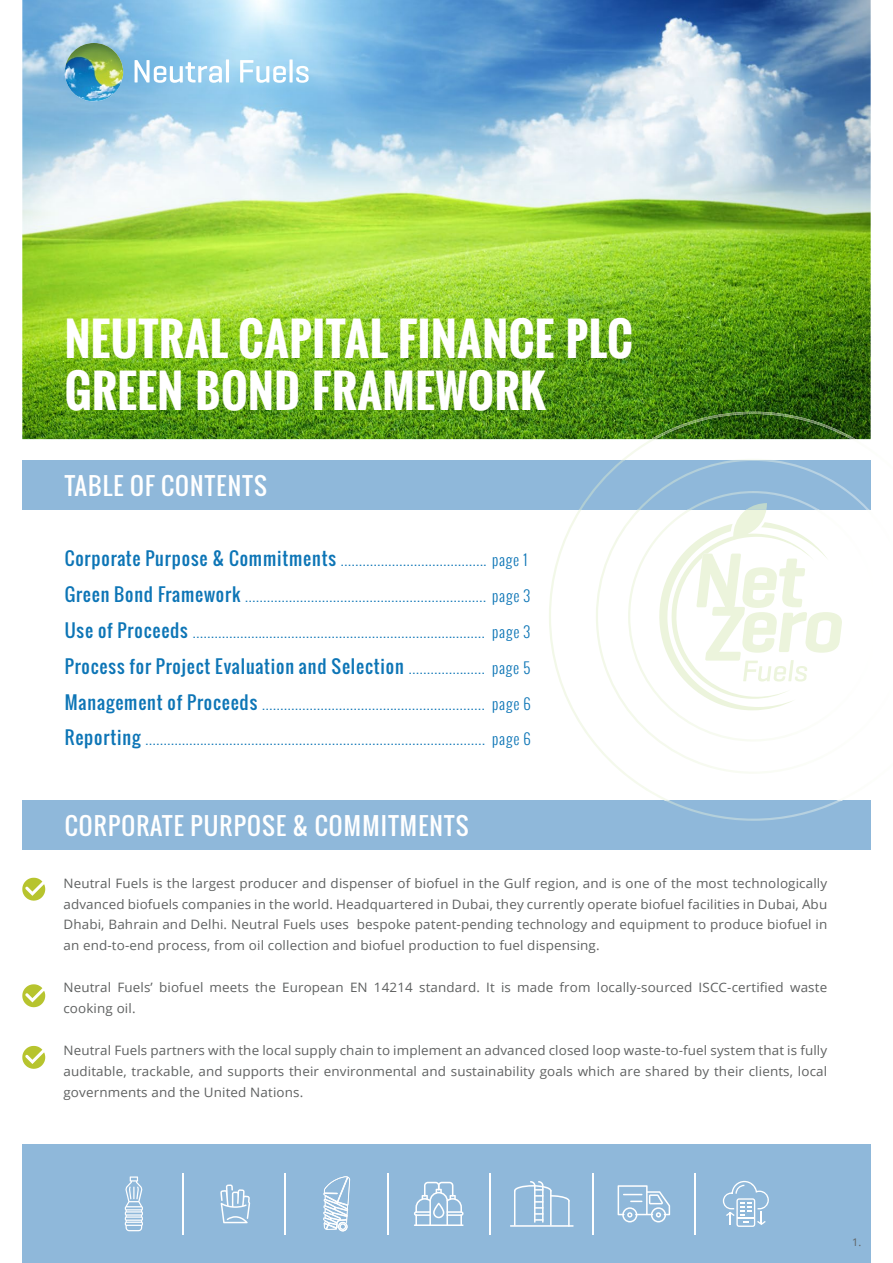
<style>
.page{position:relative;width:893px;height:1263px;background:#fff}
.page>*{position:absolute;margin:0;border:0;box-sizing:border-box;transform-origin:0 0}
.t1{font:700 44.85px/51.9px "Oswald";letter-spacing:.01em;color:#fff}
.t2{font:24px "Oswald";letter-spacing:.05em;color:#fff}
.t3{font:18px "Oswald";letter-spacing:.05em;color:#0d75b6}
.t4{font:300 15px "Oswald";letter-spacing:.04em;color:#0d75b6}
.t5{font:12.9px/21px "Open Sans";letter-spacing:.01em;color:#5f6161;text-align:justify;scale:1.04 1}
.t6{font:10.5px "Open Sans";color:#5f6161;scale:1.04 1}
.s1{font-weight:400;font-size:18px}
.s2{font-weight:300;font-size:15px}
</style>
<div class="page">
<div style="left:22px;top:460px;width:849px;height:50px;background:#8fb8da"></div>
<img style="left:22px;top:0;width:849px;height:439px">
<div style="left:22px;top:1144px;width:849px;height:119px;background:#8fb8da"></div>
<svg style="left:220px;top:1184px;width:30px;height:39px"></svg>
<svg style="left:414px;top:1182px;width:50px;height:44px"></svg>
<hr style="left:510px;top:1225px;width:64px;height:2px;background:#fff">
<hr style="left:514px;top:1190px;width:1px;height:36px;background:#fff">
<hr style="left:550px;top:1190px;width:2px;height:36px;background:#fff">
<hr style="left:568px;top:1200px;width:2px;height:27px;background:#fff">
<svg style="left:514px;top:1181px;width:56px;height:42px"></svg>
<svg style="left:618px;top:1185px;width:52px;height:37px"></svg>
<svg style="left:125px;top:1176px;width:18px;height:55px"></svg>
<svg style="left:723px;top:1181px;width:46px;height:46px"></svg>
<svg style="left:323px;top:1176px;width:27px;height:55px"></svg>
<hr style="left:183px;top:1173px;width:1px;height:61px;background:#fff">
<hr style="left:285px;top:1173px;width:1px;height:61px;background:#fff">
<hr style="left:387px;top:1173px;width:1px;height:61px;background:#fff">
<hr style="left:490px;top:1173px;width:1px;height:61px;background:#fff">
<hr style="left:592px;top:1173px;width:1px;height:61px;background:#fff">
<hr style="left:694px;top:1173px;width:1px;height:61px;background:#fff">
<img style="left:65px;top:43px;width:58px;height:58px;border-radius:29px">
<svg style="left:135px;top:60px;width:87px;height:23px"></svg>
<hr style="left:226px;top:59px;width:3px;height:23px;background:#fff">
<svg style="left:240px;top:60px;width:46px;height:23px"></svg>
<svg style="left:289px;top:59px;width:4px;height:23px"></svg>
<svg style="left:296px;top:66px;width:13px;height:17px"></svg>
<svg style="left:22px;top:878px;width:23px;height:23px"></svg>
<svg style="left:22px;top:984px;width:23px;height:23px"></svg>
<svg style="left:22px;top:1046px;width:23px;height:23px"></svg>
<div style="left:22px;top:801px;width:849px;height:49px;background:#8fb8da"></div>
<svg style="left:549px;top:439px;width:322px;height:362px"></svg>
<svg style="left:579px;top:460px;width:46px;height:50px"></svg>
<img style="left:651px;top:412px;width:204px;height:27px">
<svg style="left:666px;top:801px;width:175px;height:20px"></svg>
<h1 class="t1" style="left:65px;top:313px;width:570px">NEUTRAL CAPITAL FINANCE PLC<br>GREEN BOND FRAMEWORK</h1>
<h2 class="t2" style="left:65px;top:467px;width:204px">TABLE OF CONTENTS</h2>
<p class="t4" style="left:65px;top:549px;width:464px"><span class="s1">Corporate Purpose &amp; Commitments</span> ........................................ page 1</p>
<p class="t4" style="left:65px;top:585px;width:467px"><span class="s1">Green Bond Framework</span> .................................................................. page 3</p>
<p class="t4" style="left:65px;top:621px;width:467px"><span class="s1">Use of Proceeds</span> ................................................................................ page 3</p>
<h3 class="t3" style="left:65px;top:652px;width:467px">Process for Project Evaluation and Selection <span class="s2">..................... page 5</span></h3>
<p class="t4" style="left:65px;top:693px;width:467px"><span class="s1">Management of Proceeds</span> ............................................................. page 6</p>
<p class="t4" style="left:65px;top:729px;width:467px"><span class="s1">Reporting</span> ............................................................................................. page 6</p>
<h2 class="t2" style="left:65px;top:808px;width:405px">CORPORATE PURPOSE &amp; COMMITMENTS</h2>
<p class="t5" style="left:63px;top:872px;width:736px">Neutral Fuels is the largest producer and dispenser of biofuel in the Gulf region, and is one of the most technologically advanced biofuels companies in the world. Headquartered in Dubai, they currently operate biofuel facilities in Dubai, Abu Dhabi, Bahrain and Delhi. Neutral Fuels uses bespoke patent-pending technology and equipment to produce biofuel in an end-to-end process, from oil collection and biofuel production to fuel dispensing.</p>
<p class="t5" style="left:63px;top:977px;width:736px">Neutral Fuels’ biofuel meets the European EN 14214 standard. It is made from locally-sourced ISCC-certified waste cooking oil.</p>
<p class="t5" style="left:63px;top:1040px;width:736px">Neutral Fuels partners with the local supply chain to implement an advanced closed loop waste-to-fuel system that is fully auditable, trackable, and supports their environmental and sustainability goals which are shared by their clients, local governments and the United Nations.</p>
<p class="t6" style="left:852px;top:1235px;width:10px">1.</p>
</div>
